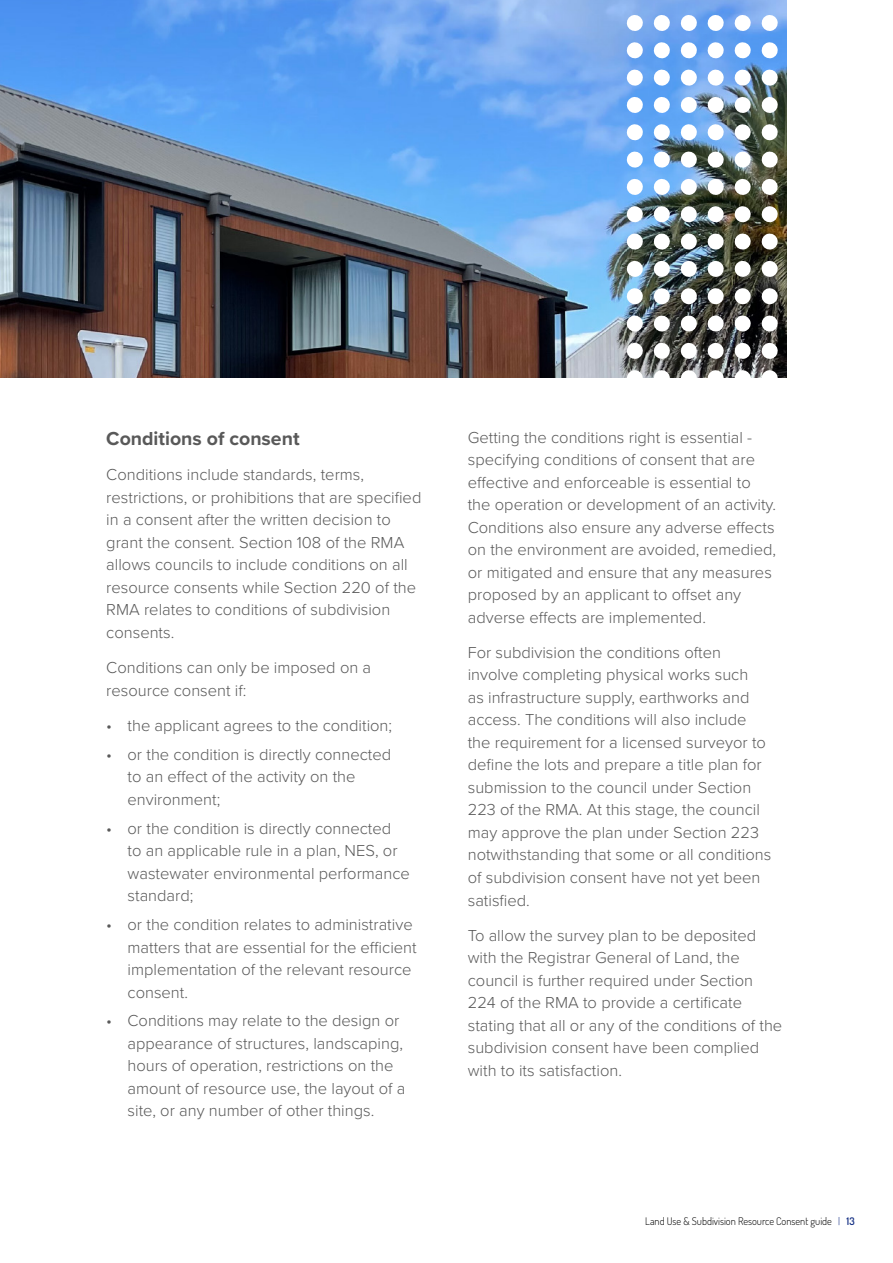
<style>
.page{position:relative;width:893px;height:1263px;background:#fff}
.page>*{position:absolute;margin:0;border:0;box-sizing:border-box;transform-origin:0 0}
.t1{font:700 19.5px "Proxima Nova";color:#595959}
.t2{font:300 16.5px/22.5px "Proxima Nova";color:#595959}
.t3{font:10.5px "Dosis";color:#000}
.s1{color:#153084}
</style>
<div class="page">
<img style="left:0;top:0;width:787px;height:377px">
<svg style="left:761px;top:96px;width:17px;height:18px"></svg>
<svg style="left:761px;top:69px;width:17px;height:17px"></svg>
<svg style="left:761px;top:41px;width:17px;height:18px"></svg>
<svg style="left:761px;top:14px;width:17px;height:18px"></svg>
<svg style="left:734px;top:96px;width:17px;height:18px"></svg>
<svg style="left:734px;top:69px;width:17px;height:17px"></svg>
<svg style="left:734px;top:41px;width:17px;height:18px"></svg>
<svg style="left:734px;top:14px;width:17px;height:18px"></svg>
<svg style="left:707px;top:96px;width:17px;height:18px"></svg>
<svg style="left:707px;top:69px;width:17px;height:17px"></svg>
<svg style="left:707px;top:41px;width:17px;height:18px"></svg>
<svg style="left:707px;top:14px;width:17px;height:18px"></svg>
<svg style="left:761px;top:369px;width:17px;height:9px"></svg>
<svg style="left:761px;top:342px;width:17px;height:18px"></svg>
<svg style="left:761px;top:315px;width:17px;height:17px"></svg>
<svg style="left:761px;top:287px;width:17px;height:18px"></svg>
<svg style="left:761px;top:260px;width:17px;height:18px"></svg>
<svg style="left:761px;top:233px;width:17px;height:17px"></svg>
<svg style="left:761px;top:205px;width:17px;height:18px"></svg>
<svg style="left:761px;top:178px;width:17px;height:18px"></svg>
<svg style="left:761px;top:151px;width:17px;height:17px"></svg>
<svg style="left:761px;top:123px;width:17px;height:18px"></svg>
<svg style="left:734px;top:369px;width:17px;height:9px"></svg>
<svg style="left:734px;top:342px;width:17px;height:18px"></svg>
<svg style="left:734px;top:315px;width:17px;height:17px"></svg>
<svg style="left:734px;top:287px;width:17px;height:18px"></svg>
<svg style="left:734px;top:260px;width:17px;height:18px"></svg>
<svg style="left:734px;top:233px;width:17px;height:17px"></svg>
<svg style="left:734px;top:205px;width:17px;height:18px"></svg>
<svg style="left:734px;top:178px;width:17px;height:18px"></svg>
<svg style="left:734px;top:151px;width:17px;height:17px"></svg>
<svg style="left:734px;top:123px;width:17px;height:18px"></svg>
<svg style="left:707px;top:369px;width:17px;height:9px"></svg>
<svg style="left:707px;top:342px;width:17px;height:18px"></svg>
<svg style="left:707px;top:315px;width:17px;height:17px"></svg>
<svg style="left:707px;top:287px;width:17px;height:18px"></svg>
<svg style="left:707px;top:260px;width:17px;height:18px"></svg>
<svg style="left:707px;top:233px;width:17px;height:17px"></svg>
<svg style="left:707px;top:205px;width:17px;height:18px"></svg>
<svg style="left:707px;top:178px;width:17px;height:18px"></svg>
<svg style="left:707px;top:151px;width:17px;height:17px"></svg>
<svg style="left:707px;top:123px;width:17px;height:18px"></svg>
<svg style="left:680px;top:96px;width:18px;height:18px"></svg>
<svg style="left:680px;top:69px;width:18px;height:17px"></svg>
<svg style="left:680px;top:41px;width:18px;height:18px"></svg>
<svg style="left:680px;top:14px;width:18px;height:18px"></svg>
<svg style="left:653px;top:96px;width:18px;height:18px"></svg>
<svg style="left:653px;top:69px;width:18px;height:17px"></svg>
<svg style="left:653px;top:41px;width:18px;height:18px"></svg>
<svg style="left:653px;top:14px;width:18px;height:18px"></svg>
<svg style="left:626px;top:96px;width:18px;height:18px"></svg>
<svg style="left:626px;top:69px;width:18px;height:17px"></svg>
<svg style="left:626px;top:41px;width:18px;height:18px"></svg>
<svg style="left:626px;top:14px;width:18px;height:18px"></svg>
<svg style="left:680px;top:369px;width:18px;height:9px"></svg>
<svg style="left:680px;top:342px;width:18px;height:18px"></svg>
<svg style="left:680px;top:315px;width:18px;height:17px"></svg>
<svg style="left:680px;top:287px;width:18px;height:18px"></svg>
<svg style="left:680px;top:260px;width:18px;height:18px"></svg>
<svg style="left:680px;top:233px;width:18px;height:17px"></svg>
<svg style="left:680px;top:205px;width:18px;height:18px"></svg>
<svg style="left:680px;top:178px;width:18px;height:18px"></svg>
<svg style="left:680px;top:151px;width:18px;height:17px"></svg>
<svg style="left:680px;top:123px;width:18px;height:18px"></svg>
<svg style="left:653px;top:369px;width:18px;height:9px"></svg>
<svg style="left:653px;top:342px;width:18px;height:18px"></svg>
<svg style="left:653px;top:315px;width:18px;height:17px"></svg>
<svg style="left:653px;top:287px;width:18px;height:18px"></svg>
<svg style="left:653px;top:260px;width:18px;height:18px"></svg>
<svg style="left:653px;top:233px;width:18px;height:17px"></svg>
<svg style="left:653px;top:205px;width:18px;height:18px"></svg>
<svg style="left:653px;top:178px;width:18px;height:18px"></svg>
<svg style="left:653px;top:151px;width:18px;height:17px"></svg>
<svg style="left:653px;top:123px;width:18px;height:18px"></svg>
<svg style="left:626px;top:369px;width:18px;height:9px"></svg>
<svg style="left:626px;top:342px;width:18px;height:18px"></svg>
<svg style="left:626px;top:315px;width:18px;height:17px"></svg>
<svg style="left:626px;top:287px;width:18px;height:18px"></svg>
<svg style="left:626px;top:260px;width:18px;height:18px"></svg>
<svg style="left:626px;top:233px;width:18px;height:17px"></svg>
<svg style="left:626px;top:205px;width:18px;height:18px"></svg>
<svg style="left:626px;top:178px;width:18px;height:18px"></svg>
<svg style="left:626px;top:151px;width:18px;height:17px"></svg>
<svg style="left:626px;top:123px;width:18px;height:18px"></svg>
<p class="t1" style="left:106px;top:424px;width:195px">Conditions of consent</p>
<p class="t2" style="left:106px;top:463px;width:317px">Conditions include standards, terms, restrictions, or prohibitions that are specified in a consent after the written decision to grant the consent. Section 108 of the RMA allows councils to include conditions on all resource consents while Section 220 of the RMA relates to conditions of subdivision consents.</p>
<p class="t2" style="left:106px;top:655px;width:266px">Conditions can only be imposed on a resource consent if:</p>
<p class="t2" style="left:106px;top:713px;width:287px">• the applicant agrees to the condition;</p>
<p class="t2" style="left:128px;top:742px;width:265px;text-indent:-21px">• or the condition is directly connected to an effect of the activity on the environment;</p>
<p class="t2" style="left:128px;top:816px;width:284px;text-indent:-21px">• or the condition is directly connected<br>to an applicable rule in a plan, NES, or wastewater environmental performance standard;</p>
<p class="t2" style="left:128px;top:912px;width:291px;text-indent:-21px">• or the condition relates to administrative matters that are essential for the efficient implementation of the relevant resource consent.</p>
<p class="t2" style="left:128px;top:1009px;width:279px;text-indent:-21px">• Conditions may relate to the design or appearance of structures, landscaping, hours of operation, restrictions on the amount of resource use, the layout of a site, or any number of other things.</p>
<p class="t2" style="left:468px;top:425px;width:310px">Getting the conditions right is essential - specifying conditions of consent that are effective and enforceable is essential to the operation or development of an activity.<br>Conditions also ensure any adverse effects on the environment are avoided, remedied, or mitigated and ensure that any measures proposed by an applicant to offset any adverse effects are implemented.</p>
<p class="t2" style="left:468px;top:640px;width:305px">For subdivision the conditions often involve completing physical works such<br>as infrastructure supply, earthworks and access. The conditions will also include the requirement for a licensed surveyor to define the lots and prepare a title plan for submission to the council under Section 223 of the RMA. At this stage, the council may approve the plan under Section 223 notwithstanding that some or all conditions of subdivision consent have not yet been satisfied.</p>
<p class="t2" style="left:468px;top:923px;width:316px">To allow the survey plan to be deposited with the Registrar General of Land, the council is further required under Section 224 of the RMA to provide a certificate stating that all or any of the conditions of the subdivision consent have been complied with to its satisfaction.</p>
<p class="t3" style="left:645px;top:1213px;width:211px">Land Use &amp; Subdivision Resource Consent guide <span class="s1">| 13</span></p>
</div>
